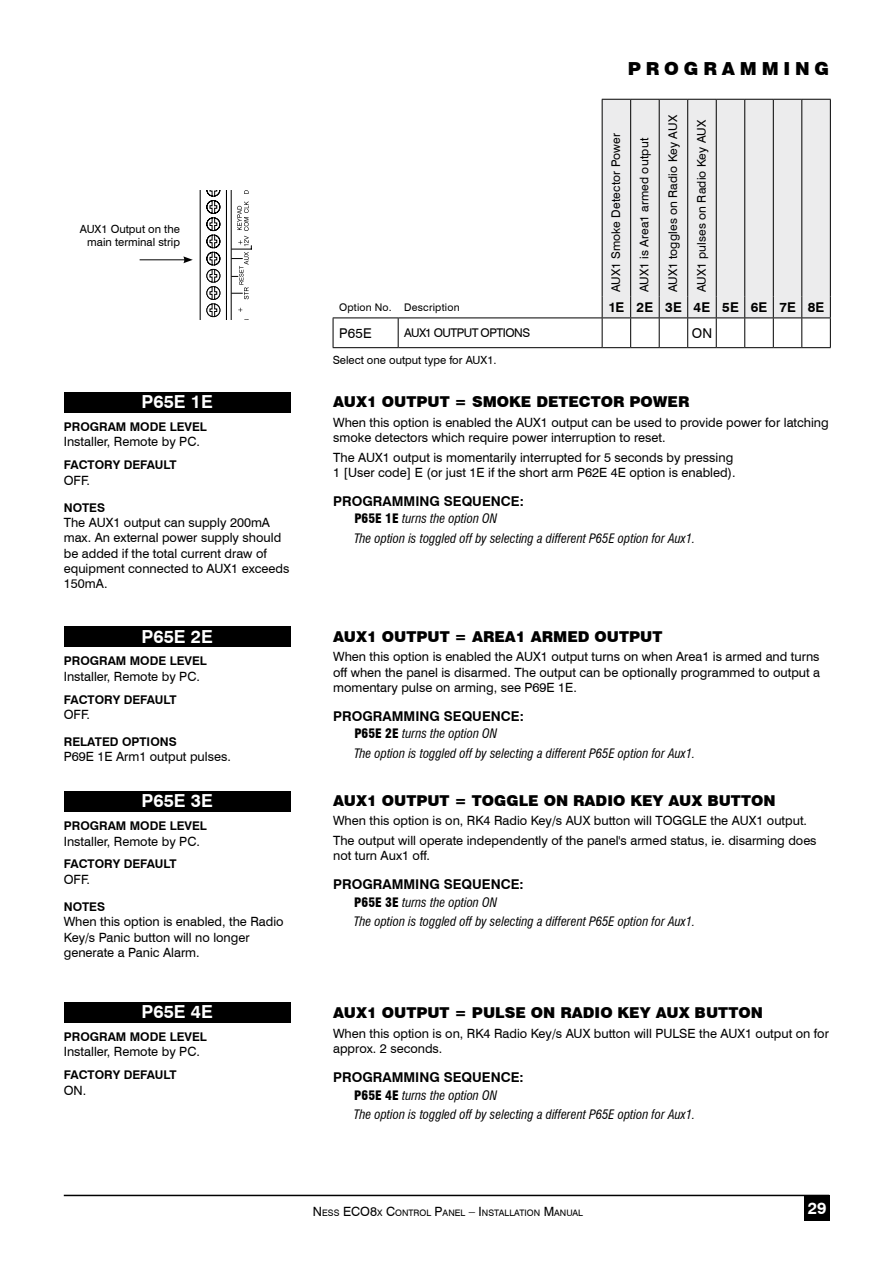
<style>
.page{position:relative;width:893px;height:1263px;background:#fff}
.page>*{position:absolute;margin:0;border:0;box-sizing:border-box;transform-origin:0 0}
.t1{font:700 18px "Swiss 721 BT";color:#fff}
.t2{font:900 18px "Swiss 721 BT";letter-spacing:.265em;color:#000}
.t3{font:700 16.5px "Swiss 721 BT";color:#fff}
.t4{font:900 15px "Swiss 721 BT";color:#000}
.t5{font:700 13.5px "Swiss 721 BT";color:#000}
.t6{font:13.5px "Swiss 721 BT";color:#000}
.t7{font:12.75px/15.3px "Swiss 721 BT";color:#000}
.t8{font:italic condensed 12.75px/19.6px "Swiss 721 BT";color:#000}
.t9{font:700 12px "Swiss 721 BT";color:#000}
.t10{font:12px "Swiss 721 BT";letter-spacing:.015em;color:#000}
.t11{font:12px "Swiss 721 BT";letter-spacing:-.04em;color:#000}
.t12{font:11.25px/13.5px "Swiss 721 BT";color:#000;text-align:right}
.t13{font:10.5px "Swiss 721 BT";letter-spacing:.02em;color:#000}
.t14{font:8.85px "Swiss 721 BT";color:#000}
.s1{font-weight:900;font-style:normal}
.s2{font-size:12.75px}
</style>
<div class="page">
<div style="left:64px;top:393px;width:227px;height:20px;background:#000"></div>
<div style="left:603px;top:100px;width:227px;height:197px;background:#ececed"></div>
<hr style="left:602px;top:100px;width:1px;height:197px;background:#000">
<hr style="left:630px;top:100px;width:1px;height:197px;background:#000">
<hr style="left:659px;top:100px;width:1px;height:197px;background:#000">
<hr style="left:687px;top:100px;width:1px;height:197px;background:#000">
<hr style="left:716px;top:100px;width:1px;height:197px;background:#000">
<hr style="left:744px;top:100px;width:1px;height:197px;background:#000">
<hr style="left:773px;top:100px;width:1px;height:197px;background:#000">
<svg style="left:602px;top:99px;width:229px;height:1px"></svg>
<hr style="left:801px;top:100px;width:1px;height:197px;background:#000">
<hr style="left:830px;top:100px;width:1px;height:197px;background:#000">
<hr style="left:333px;top:317px;width:65px;height:1px;background:#000">
<svg style="left:333px;top:318px;width:1px;height:29px"></svg>
<hr style="left:398px;top:317px;width:204px;height:1px;background:#000">
<svg style="left:398px;top:318px;width:1px;height:29px"></svg>
<hr style="left:333px;top:347px;width:65px;height:1px;background:#000">
<hr style="left:398px;top:347px;width:204px;height:1px;background:#000">
<svg style="left:602px;top:297px;width:229px;height:51px"></svg>
<div style="left:64px;top:627px;width:227px;height:20px;background:#000"></div>
<div style="left:64px;top:792px;width:227px;height:20px;background:#000"></div>
<div style="left:64px;top:1002px;width:227px;height:20px;background:#000"></div>
<hr style="left:140px;top:259px;width:46px;height:1px;background:#000">
<svg style="left:183px;top:191px;width:69px;height:129px"></svg>
<div style="left:804px;top:1195px;width:25px;height:25px;background:#000"></div>
<hr style="left:64px;top:1195px;width:765px;height:1px;background:#000">
<p class="t12" style="left:80px;top:222px;width:102px">AUX1 Output on the main terminal strip</p>
<h1 class="t1" style="left:142px;top:391px;width:73px">P65E 1E</h1>
<p class="t9" style="left:64px;top:420px;width:18px">PROGRAM</p>
<p class="t9" style="left:130px;top:420px;width:20px">MODE</p>
<p class="t9" style="left:170px;top:420px;width:9px">LEVEL</p>
<p class="t7" style="left:64px;top:434px;width:138px">Installer, Remote by PC.</p>
<p class="t9" style="left:64px;top:458px;width:17px">FACTOR</p>
<p class="t9" style="left:113px;top:458px;width:28px">Y DEFAULT</p>
<p class="t7" style="left:64px;top:472px;width:28px">OFF.</p>
<p class="t9" style="left:64px;top:500px;width:18px">NOTES</p>
<p class="t7" style="left:64px;top:515px;width:227px">The AUX1 output can supply 200mA max. An external power supply should be added if the total current draw of equipment connected to AUX1 exceeds<br>150mA.</p>
<h1 class="t1" style="left:142px;top:625px;width:73px">P65E 2E</h1>
<p class="t9" style="left:64px;top:654px;width:18px">PROGRAM</p>
<p class="t9" style="left:130px;top:654px;width:20px">MODE</p>
<p class="t9" style="left:170px;top:654px;width:9px">LEVEL</p>
<p class="t7" style="left:64px;top:668px;width:138px">Installer, Remote by PC.</p>
<p class="t9" style="left:64px;top:692px;width:17px">FACTOR</p>
<p class="t9" style="left:113px;top:692px;width:28px">Y DEFAULT</p>
<p class="t7" style="left:64px;top:707px;width:28px">OFF.</p>
<p class="t9" style="left:64px;top:734px;width:114px">RELATED OPTIONS</p>
<p class="t7" style="left:64px;top:749px;width:169px">P69E 1E Arm1 output pulses.</p>
<h1 class="t1" style="left:142px;top:790px;width:73px">P65E 3E</h1>
<p class="t9" style="left:64px;top:819px;width:18px">PROGRAM</p>
<p class="t9" style="left:130px;top:819px;width:20px">MODE</p>
<p class="t9" style="left:170px;top:819px;width:9px">LEVEL</p>
<p class="t7" style="left:64px;top:833px;width:138px">Installer, Remote by PC.</p>
<p class="t9" style="left:64px;top:857px;width:17px">FACTOR</p>
<p class="t9" style="left:113px;top:857px;width:28px">Y DEFAULT</p>
<p class="t7" style="left:64px;top:871px;width:28px">OFF.</p>
<p class="t9" style="left:64px;top:899px;width:18px">NOTES</p>
<p class="t7" style="left:64px;top:914px;width:221px">When this option is enabled, the Radio<br>Key/s Panic button will no longer generate a Panic Alarm.</p>
<h1 class="t1" style="left:142px;top:1001px;width:73px">P65E 4E</h1>
<p class="t9" style="left:64px;top:1029px;width:18px">PROGRAM</p>
<p class="t9" style="left:130px;top:1029px;width:20px">MODE</p>
<p class="t9" style="left:170px;top:1029px;width:9px">LEVEL</p>
<p class="t7" style="left:64px;top:1044px;width:138px">Installer, Remote by PC.</p>
<p class="t9" style="left:64px;top:1068px;width:17px">FACTOR</p>
<p class="t9" style="left:113px;top:1068px;width:28px">Y DEFAULT</p>
<p class="t7" style="left:64px;top:1082px;width:24px">ON.</p>
<h1 class="t2" style="left:628px;top:58px;width:203px">PROGRAMMI NG</h1>
<p class="t10" style="left:608px;top:292px;width:161px;rotate:-90deg">AUX1 Smoke Detector Power</p>
<p class="t10" style="left:637px;top:292px;width:156px;rotate:-90deg">AUX1 is Area1 armed output</p>
<p class="t10" style="left:666px;top:292px;width:179px;rotate:-90deg">AUX1 toggles on Radio Key AUX</p>
<p class="t10" style="left:694px;top:292px;width:174px;rotate:-90deg">AUX1 pulses on Radio Key AUX</p>
<p class="t13" style="left:339px;top:301px;width:122px">Option No. Description</p>
<p class="t5" style="left:608px;top:299px;width:218px">1E 2E 3E 4E 5E 6E 7E 8E</p>
<p class="t6" style="left:339px;top:325px;width:34px">P65E</p>
<p class="t11" style="left:404px;top:326px;width:127px">Aux1 Output Options</p>
<p class="t6" style="left:692px;top:325px;width:22px">ON</p>
<p class="t12" style="left:333px;top:353px;width:165px">Select one output type for AUX1.</p>
<p class="t4" style="left:333px;top:393px;width:358px">AUX1 OUTPUT = SMOKE DETECTOR POWER</p>
<p class="t7" style="left:333px;top:415px;width:497px">When this option is enabled the AUX1 output can be used to provide power for latching smoke detectors which require power interruption to reset.</p>
<p class="t7" style="left:333px;top:449px;width:404px">The AUX1 output is momentarily interrupted for 5 seconds by pressing<br>1 [User code] E (or just 1E if the short arm P62E 4E option is enabled).</p>
<p class="t5" style="left:333px;top:493px;width:20px">PROGRAMMING</p>
<p class="t5" style="left:444px;top:493px;width:11px">SEQUENCE</p>
<p class="t5" style="left:520px;top:493px;width:6px">:</p>
<p class="t8" style="left:354px;top:509px;width:343px"><span class="s1">P65E 1E</span> turns the option ON<br>The option is toggled off by selecting a different P65E option for Aux1.</p>
<p class="t4" style="left:333px;top:627px;width:331px">AUX1 OUTPUT = AREA1 ARMED OUTPUT</p>
<p class="t7" style="left:333px;top:649px;width:488px;text-align:justify">When this option is enabled the AUX1 output turns on when Area1 is armed and turns off when the panel is disarmed. The output can be optionally programmed to output a momentary pulse on arming, see P69E 1E.</p>
<p class="t5" style="left:333px;top:708px;width:20px">PROGRAMMING</p>
<p class="t5" style="left:444px;top:708px;width:11px">SEQUENCE</p>
<p class="t5" style="left:520px;top:708px;width:6px">:</p>
<p class="t8" style="left:354px;top:724px;width:343px"><span class="s1">P65E 2E</span> turns the option ON<br>The option is toggled off by selecting a different P65E option for Aux1.</p>
<p class="t4" style="left:333px;top:791px;width:348px">AUX1 OUTPUT = TOGGLE ON RADI O KEY AUX</p>
<p class="t4" style="left:707px;top:791px;width:70px">BUTTON</p>
<p class="t7" style="left:333px;top:813px;width:349px">When this option is on, RK4 Radio Key/s AUX button will TOGGL</p>
<p class="t7" style="left:333px;top:811px;width:485px;line-height:19.5px;text-indent:366px">E the AUX1 output.<br>The output will operate independently of the panel's armed status, ie. disarming does</p>
<p class="t7" style="left:333px;top:848px;width:98px">not turn Aux1 off.</p>
<p class="t5" style="left:333px;top:876px;width:20px">PROGRAMMING</p>
<p class="t5" style="left:444px;top:876px;width:11px">SEQUENCE</p>
<p class="t5" style="left:520px;top:876px;width:6px">:</p>
<p class="t8" style="left:354px;top:892px;width:343px"><span class="s1">P65E 3E</span> turns the option ON<br>The option is toggled off by selecting a different P65E option for Aux1.</p>
<p class="t4" style="left:333px;top:1004px;width:335px">AUX1 OUTPUT = PU LSE ON RADI O KEY AUX</p>
<p class="t4" style="left:695px;top:1004px;width:70px">BUTTON</p>
<p class="t7" style="left:333px;top:1026px;width:497px">When this option is on, RK4 Radio Key/s AUX button will Pu lse the AUX1 output on for approx. 2 seconds.</p>
<p class="t5" style="left:333px;top:1069px;width:20px">PROGRAMMING</p>
<p class="t5" style="left:444px;top:1069px;width:11px">SEQUENCE</p>
<p class="t5" style="left:520px;top:1069px;width:6px">:</p>
<p class="t8" style="left:354px;top:1085px;width:343px"><span class="s1">P65E 4E</span> turns the option ON<br>The option is toggled off by selecting a different P65E option for Aux1.</p>
<p class="t14" style="left:313px;top:1207px;width:272px"><span class="s2">N</span>ess <span class="s2">ECO8</span>x <span class="s2">C</span>ontrol <span class="s2">P</span>anel <span class="s2">– I</span>nstallation <span class="s2">M</span>anual</p>
<p class="t3" style="left:808px;top:1198px;width:19px">29</p>
</div>
